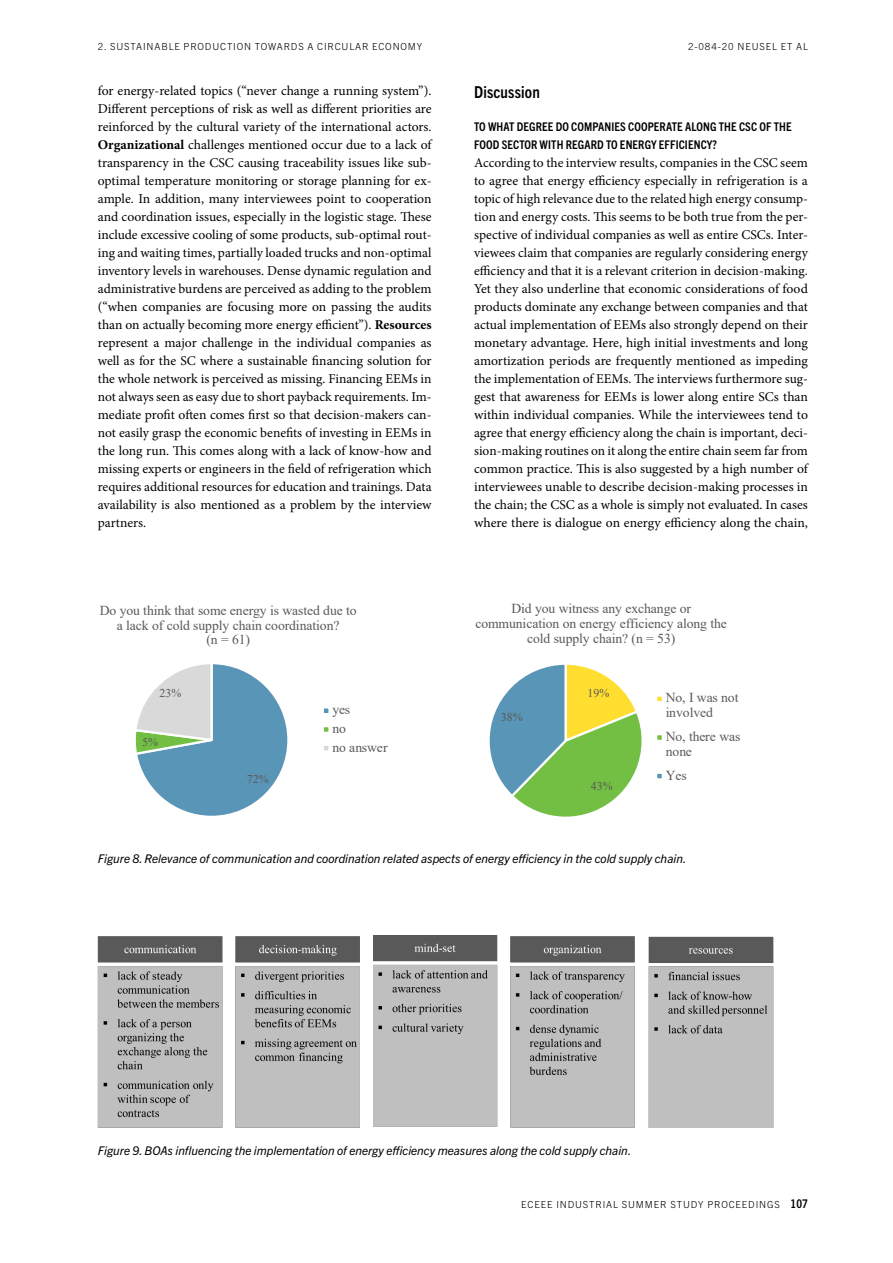
<style>
.page{position:relative;width:893px;height:1263px;background:#fff}
.page>*{position:absolute;margin:0;border:0;box-sizing:border-box;transform-origin:0 0}
.t1{font:700 condensed 16.5px "Trade Gothic Next LT Pro";letter-spacing:.01em;color:#000}
.t2{font:13.65px/15px "Times New Roman";letter-spacing:-.005em;color:#595959}
.t3{font:13.5px/18px "Minion Pro";color:#000;text-align:justify}
.t4{font:italic 12px "Trade Gothic Next LT Pro";color:#000}
.t5{font:700 condensed 12px/18px "Trade Gothic Next LT Pro";letter-spacing:.01em;color:#000}
.t6{font:11.85px "Times New Roman";letter-spacing:.005em;color:#595959}
.t7{font:300 9.75px "Trade Gothic Next LT Pro";letter-spacing:.09em;color:#000}
.s1{font-weight:700}
.s2{font-weight:700;font-stretch:condensed;font-size:12px}
</style>
<div class="page">
<img style="left:97px;top:935px;width:677px;height:192px">
<svg style="left:135px;top:664px;width:153px;height:152px"></svg>
<div style="left:323px;top:707px;width:7px;height:7px;background:#5995b6"></div>
<div style="left:322px;top:706px;width:9px;height:9px;border:2px solid #fff"></div>
<div style="left:323px;top:726px;width:7px;height:7px;background:#72bf44"></div>
<div style="left:322px;top:725px;width:9px;height:9px;border:2px solid #fff"></div>
<div style="left:323px;top:745px;width:7px;height:6px;background:#d9d9d9"></div>
<div style="left:322px;top:744px;width:9px;height:9px;border:2px solid #fff"></div>
<svg style="left:489px;top:664px;width:153px;height:153px"></svg>
<div style="left:656px;top:695px;width:7px;height:7px;background:#ffde2f"></div>
<div style="left:655px;top:694px;width:9px;height:9px;border:2px solid #fff"></div>
<div style="left:656px;top:734px;width:7px;height:7px;background:#72bf44"></div>
<div style="left:655px;top:733px;width:9px;height:9px;border:2px solid #fff"></div>
<div style="left:656px;top:773px;width:7px;height:6px;background:#5995b6"></div>
<div style="left:655px;top:772px;width:9px;height:8px;border:2px solid #fff"></div>
<p class="t7" style="left:98px;top:40px;width:326px">2. SUSTAINABLE PRODUCTION TOWARDS A CIRCULAR ECONOMY</p>
<p class="t7" style="left:688px;top:40px;width:121px">2-084-20 NEUSEL ET AL</p>
<p class="t3" style="left:98px;top:82px;width:335px">for energy-related topics (“never change a running system”).<br>Different perceptions of risk as well as different priorities are reinforced by the cultural variety of the international actors.<br><span class="s1">Organizational</span> challenges mentioned occur due to a lack of transparency in the CSC causing traceability issues like sub&shy;optimal temperature monitoring or storage planning for ex&shy;ample. In addition, many interviewees point to cooperation and coordination issues, especially in the logistic stage. These include excessive cooling of some products, sub-optimal rout&shy;ing and waiting times, partially loaded trucks and non-optimal inventory levels in warehouses. Dense dynamic regulation and administrative burdens are perceived as adding to the problem (“when companies are focusing more on passing the audits than on actually becoming more energy efficient”). <span class="s1">Resources </span>represent a major challenge in the individual companies as well as for the SC where a sustainable financing solution for the whole network is perceived as missing. Financing EEMs in not always seen as easy due to short payback requirements. Im&shy;mediate profit often comes first so that decision-makers can&shy;not easily grasp the economic benefits of investing in EEMs in the long run. This comes along with a lack of know-how and missing experts or engineers in the field of refrigeration which requires additional resources for education and trainings. Data availability is also mentioned as a problem by the interview partners.</p>
<p class="t1" style="left:474px;top:81px;width:67px">Discussion</p>
<p class="t5" style="left:474px;top:117px;width:319px">TO WHAT DEGREE DO COMPANIES COOPERATE ALONG THE CSC OF THE<br>FOOD SECTOR WITH REGARD TO ENERGY EFFICIENCY?</p>
<p class="t3" style="left:474px;top:153px;width:335px">According to the interview results, companies in the CSC seem to agree that energy efficiency especially in refrigeration is a topic of high relevance due to the related high energy consump&shy;tion and energy costs. This seems to be both true from the per&shy;spective of individual companies as well as entire CSCs. Inter&shy;viewees claim that companies are regularly considering energy efficiency and that it is a relevant criterion in decision-making.<br>Yet they also underline that economic considerations of food products dominate any exchange between companies and that actual implementation of EEMs also strongly depend on their monetary advantage. Here, high initial investments and long amortization periods are frequently mentioned as impeding the implementation of EEMs. The interviews furthermore sug&shy;gest that awareness for EEMs is lower along entire SCs than within individual companies. While the interviewees tend to agree that energy efficiency along the chain is important, deci&shy;sion-making routines on it along the entire chain seem far from common practice. This is also suggested by a high number of interviewees unable to describe decision-making processes in the chain; the CSC as a whole is simply not evaluated. In cases where there is dialogue on energy efficiency along the chain,</p>
<p class="t2" style="left:100px;top:602px;width:258px;text-align:center">Do you think that some energy is wasted due to a lack of cold supply chain coordination?<br>(n = 61)</p>
<p class="t6" style="left:160px;top:685px;width:23px">23%</p>
<p class="t6" style="left:142px;top:733px;width:17px">5%</p>
<p class="t6" style="left:247px;top:770px;width:23px">72%</p>
<p class="t2" style="left:332px;top:700px;width:57px;line-height:18.8px">yes<br>no<br>no answer</p>
<p class="t2" style="left:475px;top:600px;width:253px;text-align:center">Did you witness any exchange or communication on energy efficiency along the cold supply chain? (n = 53)</p>
<p class="t6" style="left:501px;top:709px;width:23px">38%</p>
<p class="t6" style="left:587px;top:684px;width:23px">19%</p>
<p class="t6" style="left:591px;top:777px;width:23px">43%</p>
<p class="t2" style="left:666px;top:690px;width:74px">No, I was not involved</p>
<p class="t2" style="left:666px;top:729px;width:76px">No, there was none</p>
<p class="t2" style="left:666px;top:767px;width:23px">Yes</p>
<p class="t4" style="left:98px;top:850px;width:590px">Figure 8. Relevance of communication and coordination related aspects of energy efficiency in the cold supply chain.</p>
<p class="t4" style="left:98px;top:1142px;width:535px">Figure 9. BOAs influencing the implementation of energy efficiency measures along the cold supply chain.</p>
<p class="t7" style="left:521px;top:1198px;width:288px">ECEEE INDUSTRIAL SUMMER STUDY PROCEEDINGS <span class="s2">107</span></p>
</div>
